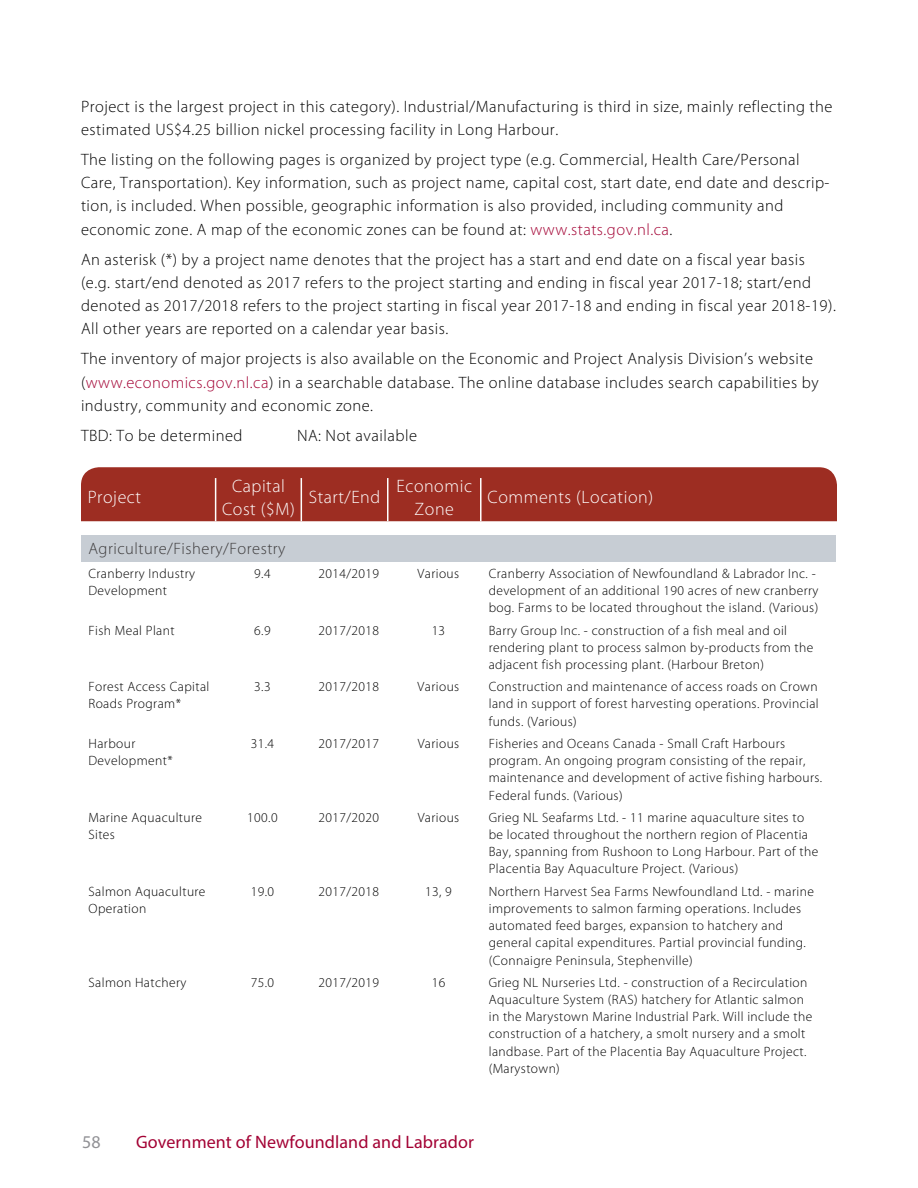
<style>
.page{position:relative;width:918px;height:1188px;background:#fff}
.page>*{position:absolute;margin:0;border:0;box-sizing:border-box;transform-origin:0 0}
.t1{font:300 18px/23.2px "Myriad Pro";letter-spacing:.03em;color:#fff;text-align:center}
.t2{font:18px "Myriad Pro";letter-spacing:.005em;color:#a30234}
.t3{font:18px "Myriad Pro";color:#919195}
.t4{font:300 16.5px/23.2px "Myriad Pro";letter-spacing:.03em;color:#000}
.t5{font:300 16.5px "Myriad Pro";letter-spacing:.03em;color:#3e3c3d}
.t6{font:300 13.5px/17.2px "Myriad Pro";letter-spacing:.03em;color:#000}
.s1{color:#a30234}
</style>
<div class="page">
<div style="left:81px;top:535px;width:754px;height:27px;background:#c7cdd4"></div>
<div style="left:81px;top:467px;width:756px;height:54px;background:#9d2d22"></div>
<hr style="left:215px;top:478px;width:1px;height:43px;background:#fff">
<hr style="left:301px;top:478px;width:1px;height:43px;background:#fff">
<hr style="left:387px;top:478px;width:2px;height:43px;background:#fff">
<hr style="left:480px;top:478px;width:2px;height:43px;background:#fff">
<p class="t4" style="left:81px;top:94px;width:753px">Project is the largest project in this category). Industrial/Manufacturing is third in size, mainly reflecting the estimated US$4.25 billion nickel processing facility in Long Harbour.</p>
<p class="t4" style="left:81px;top:148px;width:750px">The listing on the following pages is organized by project type (e.g. Commercial, Health Care/Personal Care, Transportation). Key information, such as project name, capital cost, start date, end date and descrip&shy;tion, is included. When possible, geographic information is also provided, including community and economic zone. A map of the economic zones can be found at: <span class="s1">www.stats.gov.nl.ca</span>.</p>
<p class="t4" style="left:81px;top:247px;width:756px">An asterisk (*) by a project name denotes that the project has a start and end date on a fiscal year basis (e.g. start/end denoted as 2017 refers to the project starting and ending in fiscal year 2017-18; start/end denoted as 2017/2018 refers to the project starting in fiscal year 2017-18 and ending in fiscal year 2018-19).<br>All other years are reported on a calendar year basis.</p>
<p class="t4" style="left:81px;top:347px;width:739px">The inventory of major projects is also available on the Economic and Project Analysis Division’s website (<span class="s1">www.economics.gov.nl.ca</span>) in a searchable database. The online database includes search capabilities by industry, community and economic zone.</p>
<p class="t4" style="left:81px;top:424px;width:163px">TBD: To be determined</p>
<p class="t4" style="left:297px;top:424px;width:122px">NA: Not available</p>
<h1 class="t1" style="left:222px;top:474px;width:74px">Capital<br>Cost ($M)</h1>
<h1 class="t1" style="left:309px;top:486px;width:73px">Start/End</h1>
<h1 class="t1" style="left:397px;top:474px;width:77px">Economic<br>Zone</h1>
<h1 class="t1" style="left:488px;top:486px;width:167px">Comments (Location)</h1>
<p class="t5" style="left:88px;top:539px;width:199px">Agriculture/Fishery/Forestry</p>
<p class="t6" style="left:88px;top:565px;width:108px">Cranberry Industry<br>Development</p>
<p class="t6" style="left:254px;top:565px;width:18px">9.4</p>
<p class="t6" style="left:318px;top:565px;width:62px">2014/2019</p>
<p class="t6" style="left:418px;top:565px;width:43px">Various</p>
<p class="t6" style="left:489px;top:565px;width:331px">Cranberry Association of Newfoundland &amp; Labrador Inc. - development of an additional 190 acres of new cranberry bog. Farms to be located throughout the island. (Various)</p>
<p class="t6" style="left:88px;top:621px;width:88px">Fish Meal Plant</p>
<p class="t6" style="left:254px;top:621px;width:18px">6.9</p>
<p class="t6" style="left:318px;top:621px;width:62px">2017/2018</p>
<p class="t6" style="left:432px;top:621px;width:15px">13</p>
<p class="t6" style="left:489px;top:621px;width:326px">Barry Group Inc. - construction of a fish meal and oil rendering plant to process salmon by-products from the adjacent fish processing plant. (Harbour Breton)</p>
<p class="t6" style="left:88px;top:678px;width:122px">Forest Access Capital<br>Roads Program*</p>
<p class="t6" style="left:254px;top:678px;width:18px">3.3</p>
<p class="t6" style="left:318px;top:678px;width:62px">2017/2018</p>
<p class="t6" style="left:418px;top:678px;width:43px">Various</p>
<p class="t6" style="left:489px;top:678px;width:332px;text-align:justify">Construction and maintenance of access roads on Crown land in support of forest harvesting operations. Provincial funds. (Various)</p>
<p class="t6" style="left:89px;top:735px;width:86px">Harbour<br>Development*</p>
<p class="t6" style="left:251px;top:735px;width:25px">31.4</p>
<p class="t6" style="left:318px;top:735px;width:62px">2017/2017</p>
<p class="t6" style="left:418px;top:735px;width:43px">Various</p>
<p class="t6" style="left:489px;top:735px;width:335px">Fisheries and Oceans Canada - Small Craft Harbours program. An ongoing program consisting of the repair, maintenance and development of active fishing harbours.<br>Federal funds. (Various)</p>
<p class="t6" style="left:89px;top:808px;width:115px">Marine Aquaculture<br>Sites</p>
<p class="t6" style="left:247px;top:808px;width:32px">100.0</p>
<p class="t6" style="left:318px;top:808px;width:62px">2017/2020</p>
<p class="t6" style="left:418px;top:808px;width:43px">Various</p>
<p class="t6" style="left:489px;top:808px;width:331px">Grieg NL Seafarms Ltd. - 11 marine aquaculture sites to be located throughout the northern region of Placentia Bay, spanning from Rushoon to Long Harbour. Part of the Placentia Bay Aquaculture Project. (Various)</p>
<p class="t6" style="left:89px;top:882px;width:119px">Salmon Aquaculture<br>Operation</p>
<p class="t6" style="left:251px;top:882px;width:25px">19.0</p>
<p class="t6" style="left:318px;top:882px;width:62px">2017/2018</p>
<p class="t6" style="left:425px;top:882px;width:28px">13, 9</p>
<p class="t6" style="left:489px;top:882px;width:327px">Northern Harvest Sea Farms Newfoundland Ltd. - marine improvements to salmon farming operations. Includes automated feed barges, expansion to hatchery and general capital expenditures. Partial provincial funding. (Connaigre Peninsula, Stephenville)</p>
<p class="t6" style="left:89px;top:973px;width:99px">Salmon Hatchery</p>
<p class="t6" style="left:251px;top:973px;width:25px">75.0</p>
<p class="t6" style="left:318px;top:973px;width:62px">2017/2019</p>
<p class="t6" style="left:432px;top:973px;width:15px">16</p>
<p class="t6" style="left:489px;top:973px;width:325px">Grieg NL Nurseries Ltd. - construction of a Recirculation Aquaculture System (RAS) hatchery for Atlantic salmon in the Marystown Marine Industrial Park. Will include the construction of a hatchery, a smolt nursery and a smolt landbase. Part of the Placentia Bay Aquaculture Project. (Marystown)</p>
<h1 class="t1" style="left:88px;top:486px;width:55px">Project</h1>
<h1 class="t3" style="left:82px;top:1130px;width:20px">58</h1>
<h1 class="t2" style="left:136px;top:1130px;width:339px">Government of Newfoundland and Labrador</h1>
</div>
